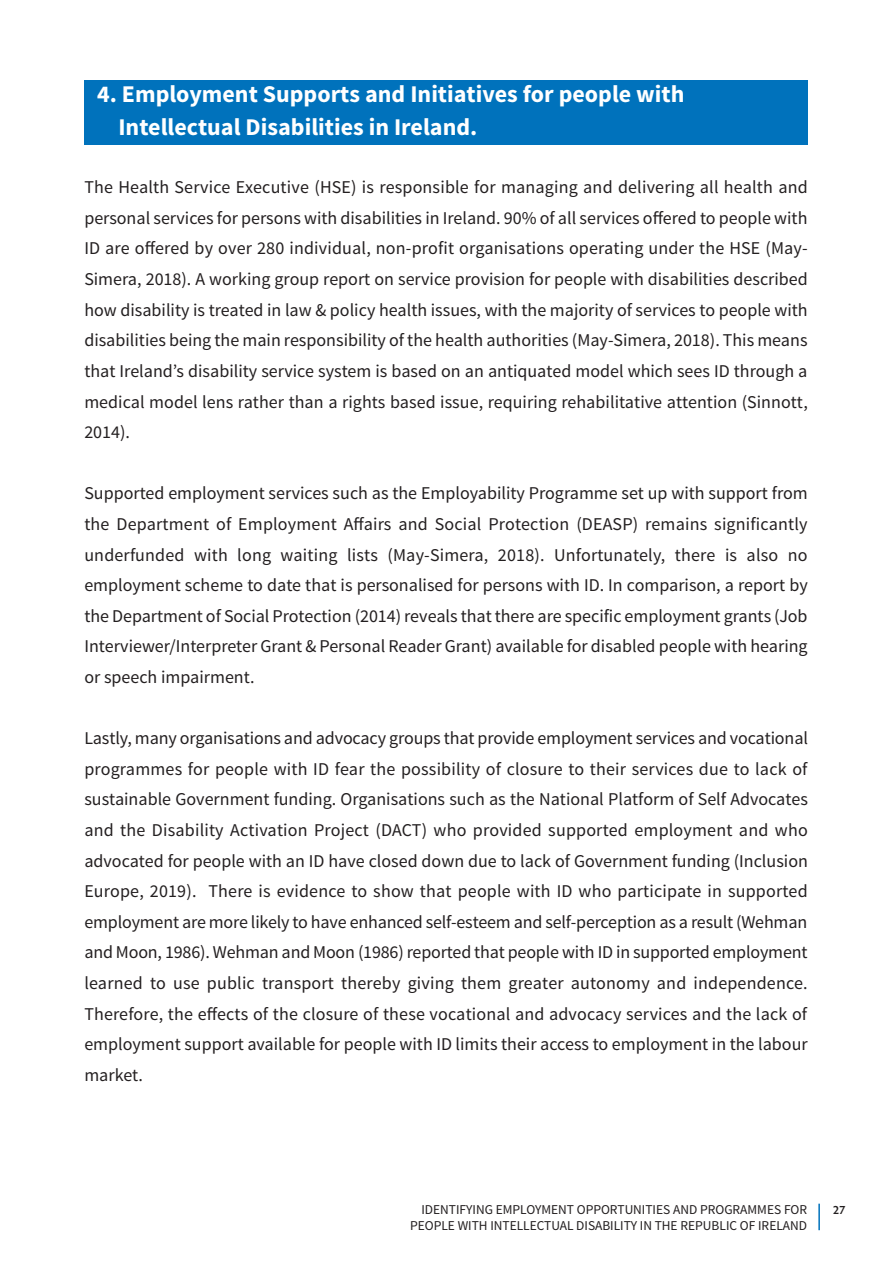
<style>
.page{position:relative;width:894px;height:1263px;background:#fff}
.page>*{position:absolute;margin:0;border:0;box-sizing:border-box;transform-origin:0 0}
.t1{font:700 24px/32.4px "Source Sans Pro";color:#fff}
.t2{font:18px/30.6px "Source Sans Pro";color:#231f20;text-align:justify}
.t3{font:13.5px "Source Sans Pro";color:#231f20}
.t4{font:600 12px "Hypatia Sans Pro";color:#231f20}
</style>
<div class="page">
<div style="left:84px;top:80px;width:723px;height:65px;background:#0072bc"></div>
<svg style="left:818px;top:1203px;width:1px;height:27px"></svg>
<h1 class="t1" style="left:118px;top:80px;width:567px;text-indent:-21px">4. Employment Supports and Initiatives for people with<br>Intellectual Disabilities in Ireland.</h1>
<p class="t2" style="left:84px;top:174px;width:725px">The Health Service Executive (HSE) is responsible for managing and delivering all health and personal services for persons with disabilities in Ireland. 90% of all services offered to people with ID are offered by over 280 individual, non-profit organisations operating under the HSE (May-Simera, 2018). A working group report on service provision for people with disabilities described how disability is treated in law &amp; policy health issues, with the majority of services to people with disabilities being the main responsibility of the health authorities (May-Simera, 2018). This means that Ireland’s disability service system is based on an antiquated model which sees ID through a medical model lens rather than a rights based issue, requiring rehabilitative attention (Sinnott, 2014).</p>
<p class="t2" style="left:84px;top:480px;width:724px">Supported employment services such as the Employability Programme set up with support from the Department of Employment Affairs and Social Protection (DEASP) remains significantly underfunded with long waiting lists (May-Simera, 2018). Unfortunately, there is also no employment scheme to date that is personalised for persons with ID. In comparison, a report by the Department of Social Protection (2014) reveals that there are specific employment grants (Job Interviewer/Interpreter Grant &amp; Personal Reader Grant) available for disabled people with hearing or speech impairment.</p>
<p class="t2" style="left:84px;top:724px;width:725px">Lastly, many organisations and advocacy groups that provide employment services and vocational programmes for people with ID fear the possibility of closure to their services due to lack of sustainable Government funding. Organisations such as the National Platform of Self Advocates and the Disability Activation Project (DACT) who provided supported employment and who advocated for people with an ID have closed down due to lack of Government funding (Inclusion Europe, 2019). There is evidence to show that people with ID who participate in supported employment are more likely to have enhanced self-esteem and self-perception as a result (Wehman and Moon, 1986). Wehman and Moon (1986) reported that people with ID in supported employment learned to use public transport thereby giving them greater autonomy and independence.<br>Therefore, the effects of the closure of these vocational and advocacy services and the lack of employment support available for people with ID limits their access to employment in the labour market.</p>
<p class="t3" style="left:421px;top:1204px;width:387px">IDENTIFYING EMPLOYMENT OPPORTUNITIES AND PROGRAMMES FOR</p>
<p class="t4" style="left:832px;top:1202px;width:14px">27</p>
<p class="t3" style="left:410px;top:1220px;width:398px">PEOPLE WITH INTELLECTUAL DISABILITY IN THE REPUBLIC OF IRELAND</p>
</div>
